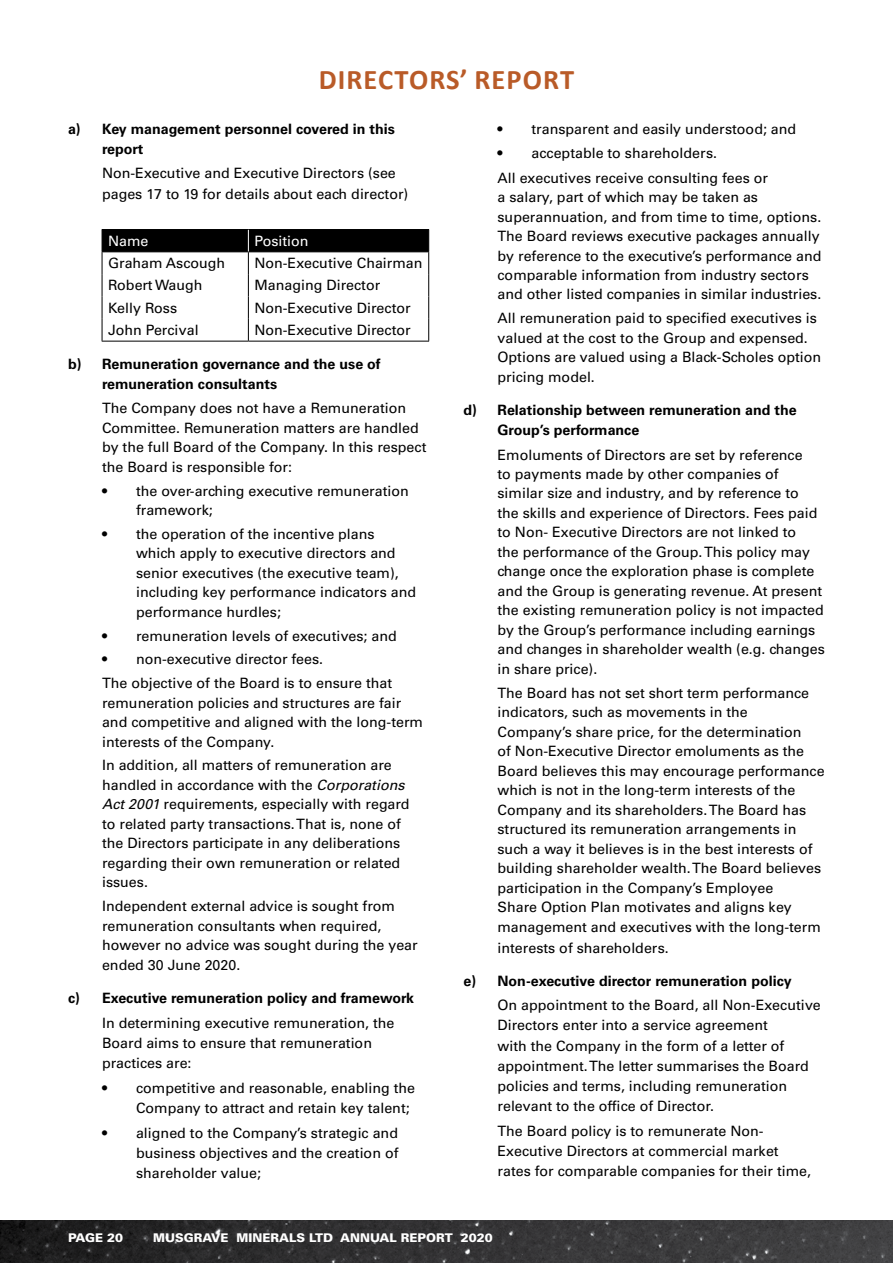
<style>
.page{position:relative;width:893px;height:1263px;background:#fff}
.page>*{position:absolute;margin:0;border:0;box-sizing:border-box;transform-origin:0 0}
.t1{font:700 28.5px "Calibri";letter-spacing:.04em;color:#b95b28}
.t2{font:14.25px/19.5px "Univers LT Std";color:#000}
.t3{font:700 14.25px/20.2px "Univers LT Std";color:#000}
.t4{font:14.25px "Univers LT Std";color:#fff}
.t5{font:900 12px "Univers LT Std";color:#fff}
.s1{font-style:italic}
</style>
<div class="page">
<img style="left:0;top:1220px;width:893px;height:43px">
<hr style="left:102px;top:229px;width:146px;height:1px;background:#000">
<hr style="left:248px;top:229px;width:181px;height:1px;background:#000">
<hr style="left:102px;top:341px;width:146px;height:1px;background:#000">
<hr style="left:248px;top:341px;width:181px;height:1px;background:#000">
<svg style="left:102px;top:230px;width:327px;height:111px"></svg>
<h1 class="t1" style="left:319px;top:60px;width:257px">DIRECTORS’ REPORT</h1>
<p class="t3" style="left:102px;top:119px;width:294px;text-indent:-34px">a) Key management personnel covered in this report</p>
<p class="t2" style="left:102px;top:163px;width:308px;line-height:20.2px">Non-Executive and Executive Directors (see pages 17 to 19 for details about each director)</p>
<p class="t4" style="left:108px;top:232px;width:42px">Name</p>
<p class="t4" style="left:254px;top:232px;width:56px">Position</p>
<p class="t2" style="left:108px;top:253px;width:119px">Graham Ascough</p>
<p class="t2" style="left:254px;top:253px;width:170px">Non-Executive Chairman</p>
<p class="t2" style="left:108px;top:276px;width:96px">Robert Waugh</p>
<p class="t2" style="left:254px;top:276px;width:127px">Managing Director</p>
<p class="t2" style="left:108px;top:298px;width:71px">Kelly Ross</p>
<p class="t2" style="left:254px;top:298px;width:158px">Non-Executive Director</p>
<p class="t2" style="left:108px;top:320px;width:92px">John Percival</p>
<p class="t2" style="left:254px;top:320px;width:158px">Non-Executive Director</p>
<p class="t3" style="left:102px;top:353px;width:280px;text-indent:-34px">b) Remuneration governance and the use of remuneration consultants</p>
<p class="t2" style="left:102px;top:398px;width:326px">The Company does not have a Remuneration Committee. Remuneration matters are handled by the full Board of the Company. In this respect the Board is responsible for:</p>
<p class="t2" style="left:136px;top:481px;width:274px;text-indent:-34px">• the over-arching executive remuneration framework;</p>
<p class="t2" style="left:136px;top:524px;width:282px;text-indent:-34px">• the operation of the incentive plans which apply to executive directors and senior executives (the executive team), including key performance indicators and performance hurdles;</p>
<p class="t2" style="left:102px;top:626px;width:296px">• remuneration levels of executives; and</p>
<p class="t2" style="left:102px;top:647px;width:292px;line-height:23.7px">• non-executive director fees.<br>The objective of the Board is to ensure that</p>
<p class="t2" style="left:102px;top:693px;width:322px">remuneration policies and structures are fair and competitive and aligned with the long-term interests of the Company.</p>
<p class="t2" style="left:102px;top:755px;width:309px">In addition, all matters of remuneration are handled in accordance with the <span class="s1">Corporations Act 2001</span> requirements, especially with regard to related party transactions. That is, none of the Directors participate in any deliberations regarding their own remuneration or related issues.</p>
<p class="t2" style="left:102px;top:896px;width:317px">Independent external advice is sought from remuneration consultants when required, however no advice was sought during the year ended 30 June 2020.</p>
<p class="t3" style="left:68px;top:988px;width:347px">c) Executive remuneration policy and framework</p>
<p class="t2" style="left:102px;top:1013px;width:294px;line-height:20.2px">In determining executive remuneration, the<br>Board aims to ensure that remuneration practices are:</p>
<p class="t2" style="left:136px;top:1078px;width:281px;line-height:20.2px;text-indent:-34px">• competitive and reasonable, enabling the<br>Company to attract and retain key talent;</p>
<p class="t2" style="left:136px;top:1122px;width:264px;line-height:20.2px;text-align:justify;text-indent:-34px">• aligned to the Company’s strategic and business objectives and the creation of shareholder value;</p>
<p class="t2" style="left:497px;top:119px;width:300px">• transparent and easily understood; and</p>
<p class="t2" style="left:497px;top:141px;width:272px;line-height:24.5px">• acceptable to shareholders.<br>All executives receive consulting fees or</p>
<p class="t2" style="left:497px;top:187px;width:325px">a salary, part of which may be taken as superannuation, and from time to time, options.<br>The Board reviews executive packages annually by reference to the executive’s performance and comparable information from industry sectors and other listed companies in similar industries.</p>
<p class="t2" style="left:497px;top:308px;width:325px">All remuneration paid to specified executives is valued at the cost to the Group and expensed.<br>Options are valued using a Black-Scholes option pricing model.</p>
<p class="t3" style="left:497px;top:400px;width:301px;text-indent:-34px">d) Relationship between remuneration and the<br>Group’s performance</p>
<p class="t2" style="left:497px;top:445px;width:329px">Emoluments of Directors are set by reference<br>to payments made by other companies of similar size and industry, and by reference to<br>the skills and experience of Directors. Fees paid to Non- Executive Directors are not linked to<br>the performance of the Group. This policy may change once the exploration phase is complete and the Group is generating revenue. At present the existing remuneration policy is not impacted by the Group’s performance including earnings and changes in shareholder wealth (e.g. changes in share price).</p>
<p class="t2" style="left:497px;top:683px;width:329px">The Board has not set short term performance indicators, such as movements in the Company’s share price, for the determination<br>of Non-Executive Director emoluments as the Board believes this may encourage performance which is not in the long-term interests of the Company and its shareholders. The Board has structured its remuneration arrangements in such a way it believes is in the best interests of building shareholder wealth. The Board believes participation in the Company’s Employee<br>Share Option Plan motivates and aligns key management and executives with the long-term interests of shareholders.</p>
<p class="t3" style="left:463px;top:971px;width:330px">e) Non-executive director remuneration policy</p>
<p class="t2" style="left:497px;top:995px;width:325px;line-height:20.2px">On appointment to the Board, all Non-Executive Directors enter into a service agreement<br>with the Company in the form of a letter of appointment. The letter summarises the Board policies and terms, including remuneration relevant to the office of Director.</p>
<p class="t2" style="left:497px;top:1121px;width:315px;line-height:20.2px">The Board policy is to remunerate Non-<br>Executive Directors at commercial market rates for comparable companies for their time,</p>
<p class="t5" style="left:68px;top:1230px;width:57px">PAGE 20</p>
<p class="t5" style="left:153px;top:1230px;width:341px">MUSGRAVE MINERALS LTD ANNUAL REPORT 2020</p>
</div>
